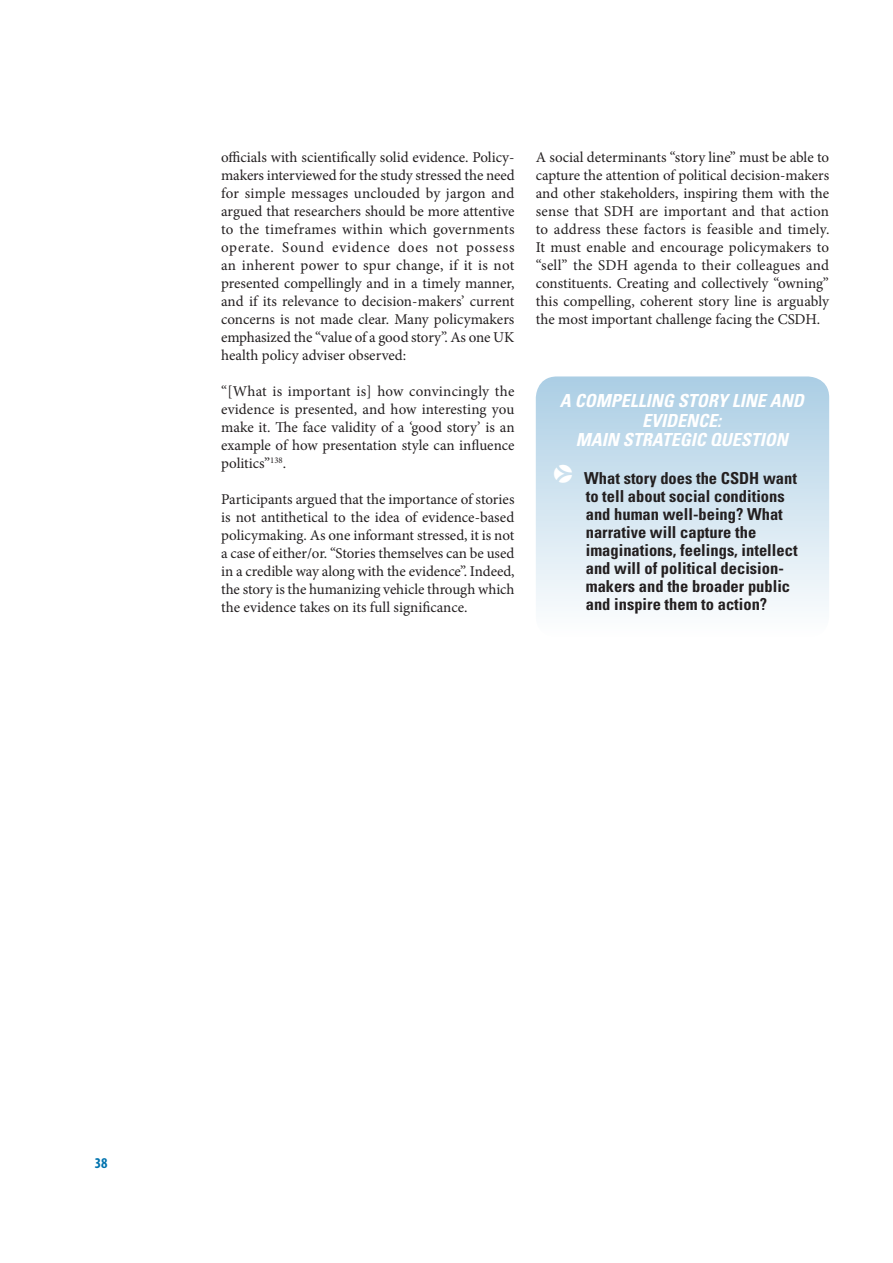
<style>
.page{position:relative;width:893px;height:1263px;background:#fff}
.page>*{position:absolute;margin:0;border:0;box-sizing:border-box;transform-origin:0 0}
.t1{font:italic 700 condensed 18px/19.5px "Univers";color:#fff;text-align:center}
.t2{font:700 condensed 16.5px/18px "Univers";color:#231f20}
.t3{font:15px/18px "Minion Pro";color:#231f20;text-align:justify}
.t4{font:700 condensed 15px "Myriad Pro";color:#0073ae}
</style>
<div class="page">
<div style="left:536px;top:376px;width:293px;height:262px;background:linear-gradient(to bottom,#abcee4,#fefefe);border-radius:21px"></div>
<p class="t3" style="left:221px;top:148px;width:295px">officials with scientifically solid evidence. Policy&shy;makers interviewed for the study stressed the need for simple messages unclouded by jargon and argued that researchers should be more attentive to the timeframes within which governments operate. Sound evidence does not possess an inherent power to spur change, if it is not presented compellingly and in a timely manner, and if its relevance to decision-makers’ current concerns is not made clear. Many policymakers emphasized the “value of a good story”. As one UK health policy adviser observed:</p>
<p class="t3" style="left:221px;top:382px;width:295px">“[What is important is] how convincingly the evidence is presented, and how interesting you make it. The face validity of a ‘good story’ is an example of how presentation style can influence politics”<sup>138</sup>.</p>
<p class="t3" style="left:221px;top:490px;width:295px">Participants argued that the importance of stories is not antithetical to the idea of evidence-based policymaking. As one informant stressed, it is not a case of either/or. “Stories themselves can be used in a credible way along with the evidence”. Indeed, the story is the humanizing vehicle through which the evidence takes on its full significance.</p>
<p class="t3" style="left:536px;top:148px;width:295px">A social determinants “story line” must be able to capture the attention of political decision-makers and other stakeholders, inspiring them with the sense that SDH are important and that action to address these factors is feasible and timely.<br>It must enable and encourage policymakers to “sell” the SDH agenda to their colleagues and constituents. Creating and collectively “owning” this compelling, coherent story line is arguably the most important challenge facing the CSDH.</p>
<p class="t1" style="left:560px;top:391px;width:245px">A COMPELLING STORY LINE AND<br>EVIDENCE:<br>MAIN STRATEGIC QUESTION</p>
<p class="t2" style="left:586px;top:469px;width:213px;text-indent:-32px"><sup>p</sup> What story does the CSDH want to tell about social conditions and human well-being? What narrative will capture the imaginations, feelings, intellect and will of political decision&shy;makers and the broader public and inspire them to action?</p>
<p class="t4" style="left:95px;top:1153px;width:14px">38</p>
</div>
